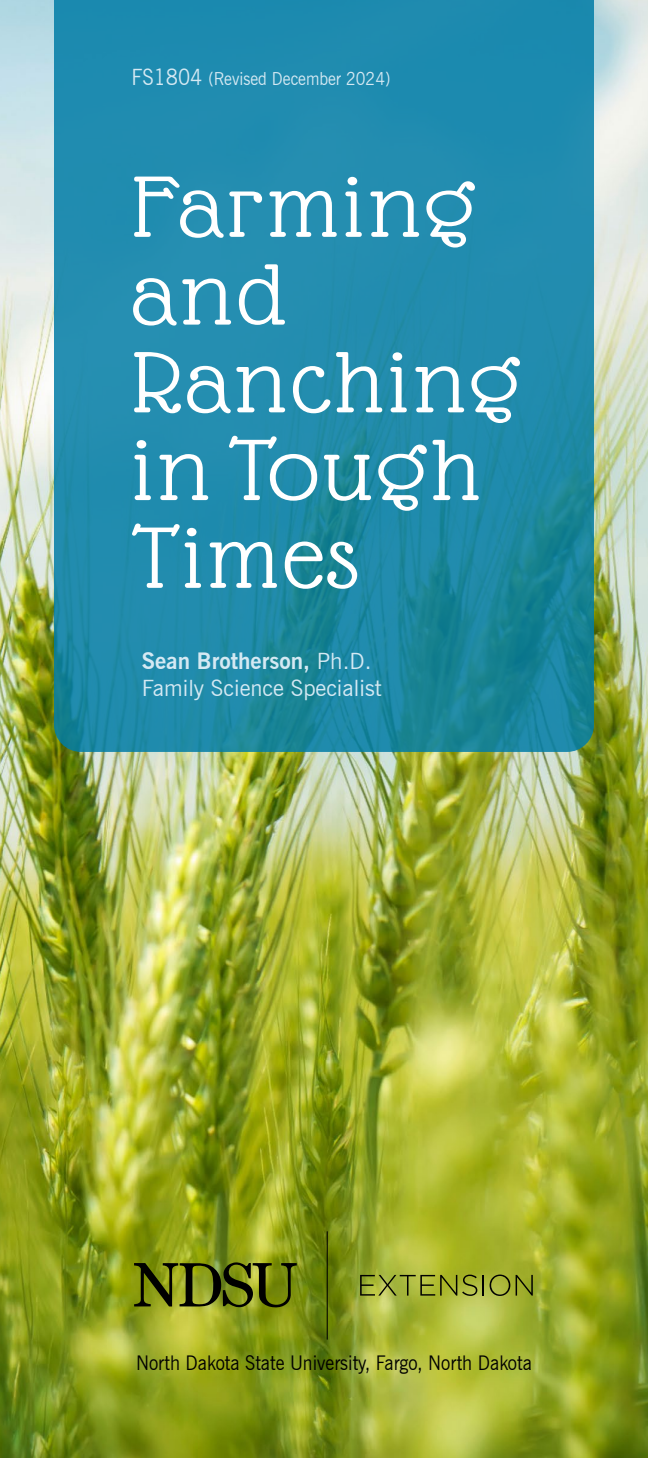
<style>
.page{position:relative;width:648px;height:1458px;background:#fff}
.page>*{position:absolute;margin:0;border:0;box-sizing:border-box;transform-origin:0 0}
.Headline{font:94.5px/87.8px "Glass Antiqua";letter-spacing:.03em;color:#fff;scale:1.1 1}
.Body_text{font:22.5px "News Gothic BT";color:#d5e9f3}
.Body_text-2{font:700 22.5px "News Gothic BT";color:#d5e9f3}
.t1{font:20.25px "News Gothic BT";color:#000;scale:.9 1}
.Body_text-3{font:18px "News Gothic BT";color:#d5e9f3;scale:.9 1}
.s1{font-size:22.5px}
.s2{font-weight:400}
</style>
<div class="page">
<img style="left:0;top:0;width:648px;height:1458px">
<svg style="left:54px;top:0;width:540px;height:752px;background:#1f8aaa"></svg>
<svg style="left:134px;top:1262px;width:163px;height:47px;background:#626d13"></svg>
<hr style="left:327px;top:1231px;width:1px;height:109px;background:#000">
<svg style="left:360px;top:1275px;width:117px;height:21px;background:#8c9630"></svg>
<svg style="left:483px;top:1275px;width:1px;height:21px"></svg>
<svg style="left:490px;top:1275px;width:20px;height:21px"></svg>
<svg style="left:516px;top:1275px;width:17px;height:21px"></svg>
<p class="Body_text-3" style="left:132px;top:68px;width:289px"><span class="s1">FS1804</span> (Revised December 2024)</p>
<p class="Headline" style="left:132px;top:163px;width:355px">Farming and<br>Ranching in Tough<br>Times</p>
<p class="Body_text-2" style="left:142px;top:647px;width:231px">Sean Brotherson, <span class="s2">Ph.D.</span></p>
<p class="Body_text" style="left:142px;top:675px;width:241px">Family Science Specialist</p>
<p class="t1" style="left:136px;top:1350px;width:441px">North Dakota State University, Fargo, North Dakota</p>
</div>
